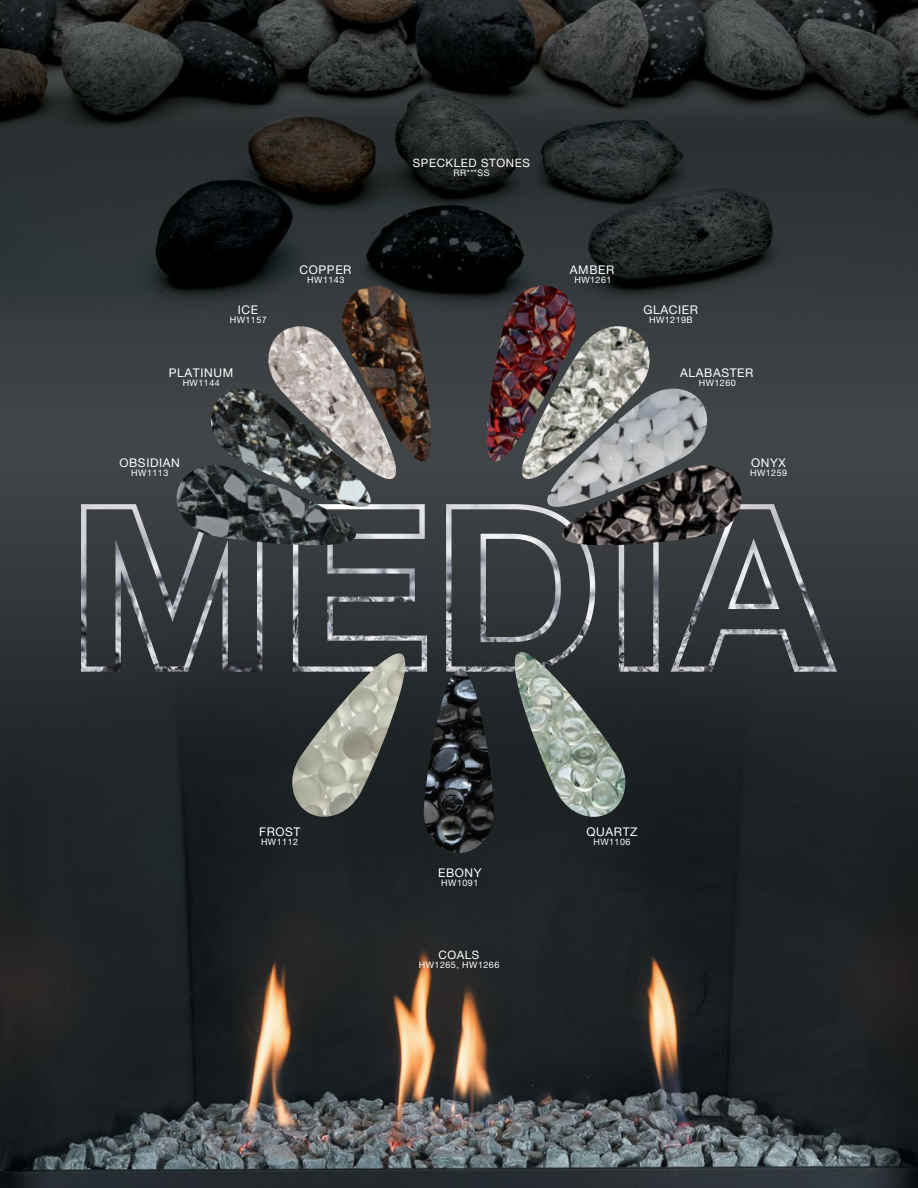
<style>
.page{position:relative;width:918px;height:1188px;background:#fff}
.page>*{position:absolute;margin:0;border:0;box-sizing:border-box;transform-origin:0 0}
.t1{font:12px "Helvetica Neue LT Pro";letter-spacing:.05em;color:#fff}
.t2{font:11.55px "Helvetica Neue LT Pro";letter-spacing:.05em;color:#fff}
.t3{font:9px "Helvetica Neue LT Pro";letter-spacing:.05em;color:#fff}
</style>
<div class="page">
<img style="left:0;top:0;width:918px;height:1188px">
<img style="left:81px;top:504px;width:181px;height:168px">
<img style="left:293px;top:504px;width:134px;height:168px">
<img style="left:446px;top:504px;width:149px;height:168px">
<img style="left:619px;top:555px;width:40px;height:117px">
<img style="left:671px;top:504px;width:166px;height:168px">
<img style="left:337px;top:286px;width:106px;height:182px">
<img style="left:264px;top:326px;width:145px;height:164px">
<img style="left:205px;top:389px;width:175px;height:131px">
<img style="left:173px;top:465px;width:188px;height:90px">
<img style="left:557px;top:465px;width:188px;height:90px">
<img style="left:538px;top:389px;width:175px;height:131px">
<img style="left:509px;top:326px;width:145px;height:164px">
<img style="left:475px;top:286px;width:106px;height:182px">
<img style="left:287px;top:653px;width:131px;height:166px">
<img style="left:424px;top:669px;width:70px;height:184px">
<img style="left:513px;top:652px;width:114px;height:166px">
<p class="t2" style="left:413px;top:156px;width:119px">SPECKLED STONES</p>
<p class="t3" style="left:454px;top:167px;width:38px">RR***SS</p>
<h1 class="t1" style="left:300px;top:262px;width:53px">COPPER</h1>
<p class="t3" style="left:307px;top:274px;width:39px">HW1143</p>
<h1 class="t1" style="left:570px;top:262px;width:46px">AMBER</h1>
<p class="t3" style="left:574px;top:274px;width:39px">HW1261</p>
<h1 class="t1" style="left:238px;top:303px;width:22px">ICE</h1>
<p class="t3" style="left:230px;top:315px;width:39px">HW1157</p>
<h1 class="t1" style="left:643px;top:303px;width:56px">GLACIER</h1>
<p class="t3" style="left:649px;top:315px;width:45px">HW1219B</p>
<h1 class="t1" style="left:169px;top:365px;width:66px">PLATINUM</h1>
<p class="t3" style="left:183px;top:377px;width:39px">HW1144</p>
<h1 class="t1" style="left:680px;top:365px;width:75px">ALABASTER</h1>
<p class="t3" style="left:699px;top:377px;width:39px">HW1260</p>
<h1 class="t1" style="left:119px;top:456px;width:62px">OBSIDIAN</h1>
<p class="t3" style="left:131px;top:468px;width:39px">HW1113</p>
<h1 class="t1" style="left:751px;top:456px;width:36px">ONYX</h1>
<p class="t3" style="left:750px;top:468px;width:39px">HW1259</p>
<h1 class="t1" style="left:259px;top:824px;width:43px">FROST</h1>
<p class="t3" style="left:261px;top:836px;width:39px">HW1112</p>
<h1 class="t1" style="left:438px;top:865px;width:45px">EBONY</h1>
<p class="t3" style="left:441px;top:877px;width:39px">HW1091</p>
<p class="t2" style="left:438px;top:948px;width:42px">COALS</p>
<p class="t3" style="left:419px;top:959px;width:82px">HW1265, HW1266</p>
<h1 class="t1" style="left:587px;top:824px;width:52px">QUARTZ</h1>
<p class="t3" style="left:593px;top:836px;width:39px">HW1106</p>
</div>
